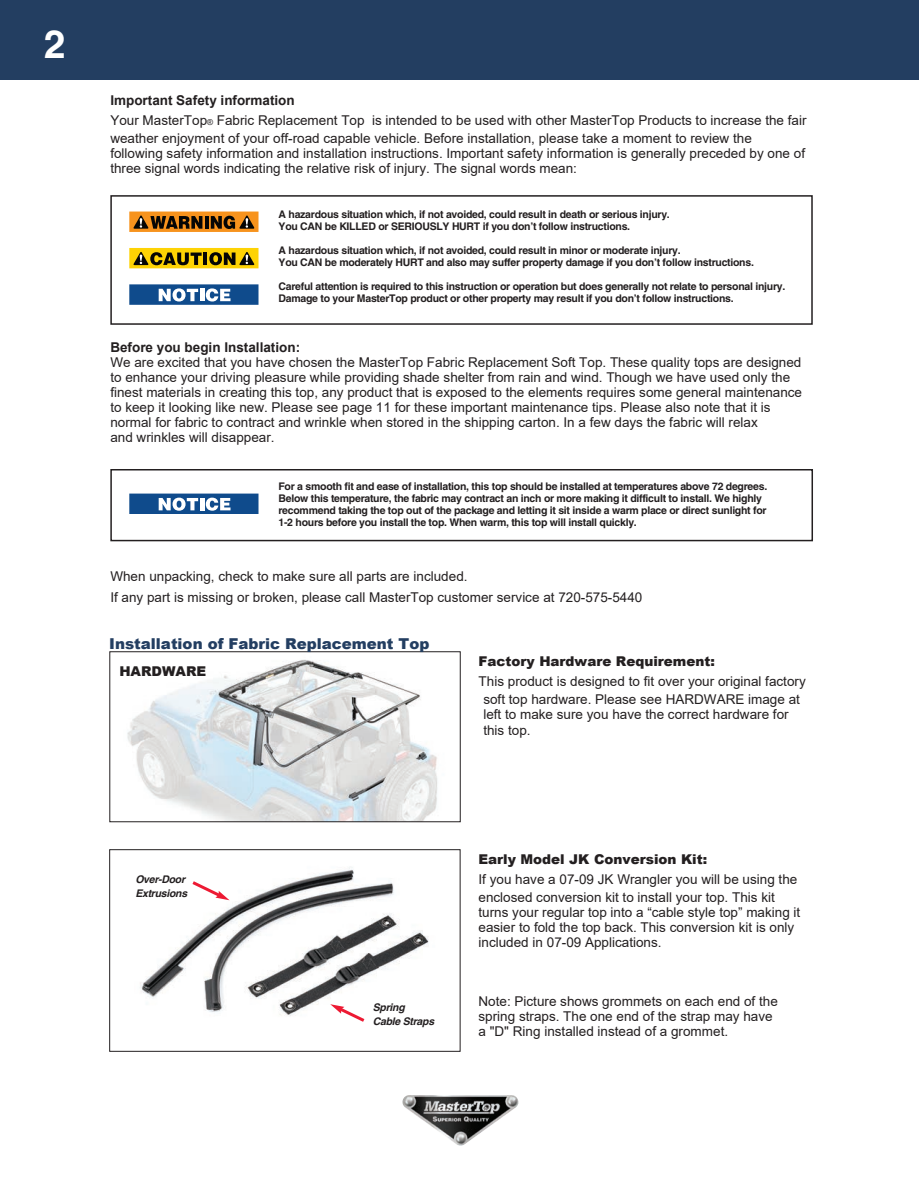
<style>
.page{position:relative;width:919px;height:1188px;background:#fff}
.page>*{position:absolute;margin:0;border:0;box-sizing:border-box;transform-origin:0 0}
.t1{font:700 39px "Helvetica";color:#fff}
.t2{font:900 15px "Arial";color:#233e61}
.t3{font:13.5px/15px "Arial";color:#231f20}
.t4{font:900 13.5px "Arial";color:#231f20}
.t5{font:700 13.5px "Arial";color:#231f20}
.t6{font:900 13.5px "Arial";color:#231f20}
.t7{font:13.5px "Arial";color:#231f20}
.t8{font:700 condensed 10.5px/12px "Helvetica";letter-spacing:-.025em;color:#231f20}
.t9{font:italic 700 10.5px/13.5px "Helvetica";letter-spacing:-.025em;color:#231f20}
.s1{font-weight:700}
.s2{font-style:inherit}
.s3{font-size:8.1px}
.s4{font-weight:900}
</style>
<div class="page">
<div style="left:0;top:0;width:918px;height:79px;background:#233e61"></div>
<img style="left:402px;top:1095px;width:116px;height:50px">
<div style="left:110px;top:195px;width:702px;height:130px;border:2px solid #231f20"></div>
<svg style="left:129px;top:211px;width:129px;height:21px;background:#a7681e"></svg>
<svg style="left:129px;top:248px;width:129px;height:20px;background:#ae9107"></svg>
<svg style="left:129px;top:284px;width:129px;height:21px"></svg>
<svg style="left:129px;top:493px;width:129px;height:21px"></svg>
<div style="left:110px;top:469px;width:703px;height:72px;border:2px solid #231f20"></div>
<img style="left:127px;top:659px;width:311px;height:161px">
<div style="left:109px;top:651px;width:351px;height:171px;border:1px solid #231f20"></div>
<img style="left:140px;top:867px;width:289px;height:149px">
<div style="left:109px;top:849px;width:351px;height:202px;border:1px solid #231f20"></div>
<svg style="left:189px;top:878px;width:40px;height:22px"></svg>
<svg style="left:330px;top:1004px;width:38px;height:18px"></svg>
<h1 class="t1" style="left:44px;top:22px;width:23px">2</h1>
<p class="t3" style="left:110px;top:91px;width:697px;line-height:19.6px"><span class="s1">Important Safety information<br></span>Your <span class="s2">M</span>asterTop<span class="s3">®</span> Fabric Replacement Top is intended to be used with other <span class="s2">M</span>asterTop <span class="s2">P</span>roducts to increase the fair</p>
<p class="t3" style="left:110px;top:131px;width:696px">weather enjoyment of your off-road capable vehicle. Before installation, please take a moment to review the following safety information and installation instructions. Important safety information is generally preceded by one of three signal words indicating the relative risk of injury. The signal words mean:</p>
<p class="t8" style="left:278px;top:209px;width:393px">A hazardous situation which, if not avoided, could result in death or serious injury.<br>You CAN be KILLED or SERIOUSLY HURT if you don’t follow instructions.</p>
<p class="t8" style="left:278px;top:245px;width:477px">A hazardous situation which, if not avoided, could result in minor or moderate injury.<br>You CAN be moderately HURT and also may suffer property damage if you don’t follow instructions.</p>
<p class="t8" style="left:278px;top:281px;width:508px">Careful attention is required to this instruction or operation but does generally not relate to personal injury.<br>Damage to your MasterTop product or other property may result if you don’t follow instructions.</p>
<p class="t5" style="left:110px;top:337px;width:191px">Before you begin Installation:</p>
<p class="t3" style="left:110px;top:354px;width:693px">We are excited that you have chosen the MasterTop Fabric Replacement Soft Top. These quality tops are designed to enhance your driving pleasure while providing shade shelter from rain and wind. Though we have used only the finest materials in creating this top, any product that is exposed to the elements requires some general maintenance to keep it looking like new. Please see page 11 for these important maintenance tips. Please also note that it is normal for fabric to contract and wrinkle when stored in the shipping carton. In a few days the fabric will relax<br>and wrinkles will disappear.</p>
<p class="t8" style="left:278px;top:481px;width:490px">For a smooth fit and ease of installation, this top should be installed at temperatures above 72 degrees.<br>Below this temperature, the fabric may contract an inch or more making it difficult to install. We highly recommend taking the top out of the package and letting it sit inside a warm place or direct sunlight for 1-2 hours before you install the top. When warm, this top will install quickly.</p>
<p class="t3" style="left:110px;top:565px;width:533px;line-height:21.1px">When unpacking, check to make sure all parts are included.<br>If any part is missing or broken, please call <span class="s2">M</span>asterTop customer service at 720-<span class="s2">5</span>7<span class="s2">5</span>- 440</p>
<p class="t7" style="left:612px;top:590px;width:9px">5</p>
<p class="t2" style="left:109px;top:632px;width:321px">Installat<span class="s2">i</span>on <span class="s2">f F</span>a<span class="s2">b</span>r <span class="s2">ci</span> Re<span class="s2">p</span>la<span class="s2">c</span>e<span class="s2">m</span>ent <span class="s2">T</span>o<span class="s2">p</span></p>
<p class="t2" style="left:208px;top:632px;width:12px">o</p>
<p class="t6" style="left:119px;top:661px;width:88px">H <span class="s2">R</span>DWA<span class="s2">R</span>E</p>
<p class="t6" style="left:131px;top:661px;width:12px">A</p>
<p class="t6" style="left:644px;top:651px;width:15px">ui</p>
<p class="t3" style="left:478px;top:674px;width:329px">This product is designed to fit over your original factory</p>
<p class="t4" style="left:478px;top:651px;width:110px"><span class="s2">F</span>a<span class="s2">c</span>tor<span class="s2">y H</span>ar <span class="s2">w</span></p>
<p class="t4" style="left:565px;top:651px;width:151px"><span class="s2">d</span> are Re<span class="s2">q</span> re<span class="s2">m</span>ent<span class="s2">:</span></p>
<p class="t3" style="left:483px;top:692px;width:318px">soft top hardware. Please see HARDWARE image at left to make sure you have the correct hardware for this top.</p>
<p class="t9" style="left:135px;top:873px;width:53px">Over-Door<br>Extrusions</p>
<p class="t9" style="left:373px;top:1001px;width:63px">Spring<br>Cable Straps</p>
<p class="t4" style="left:478px;top:849px;width:220px"><span class="s2">E</span>arl<span class="s2">y M</span>o<span class="s2">d</span>el <span class="s2">JK</span> Con<span class="s2">v</span>ers<span class="s2">i</span>on <span class="s2">i</span></p>
<p class="t3" style="left:478px;top:849px;width:320px;line-height:20.1px;text-indent:202px"><span class="s4">K :</span><span class="s4">t<br></span>If you have a 07-09 <span class="s2">KJ</span> Wrangler you will be using the</p>
<p class="t3" style="left:478px;top:889px;width:323px">enclosed conversion kit to install your top. This kit turns your regular top into a “cable style top” making it easier to fold the top back. This conversion kit is only included in 07-09 Applications.</p>
<p class="t3" style="left:478px;top:994px;width:301px">Note: Picture shows grommets on each end of the spring straps. The one end of the strap may have a "D" Ring installed instead of a grommet.</p>
</div>
